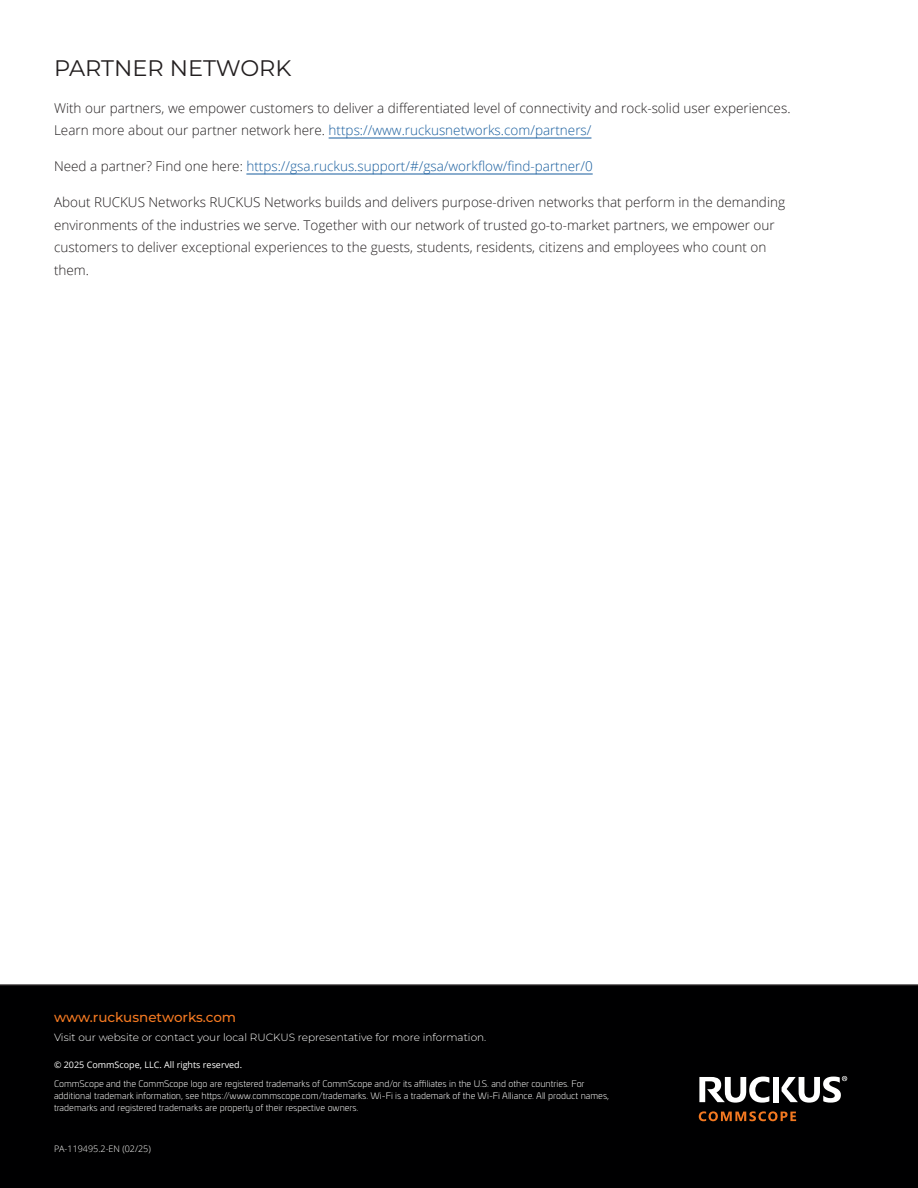
<style>
.page{position:relative;width:918px;height:1188px;background:#fff}
.page>*{position:absolute;margin:0;border:0;box-sizing:border-box;transform-origin:0 0}
.Main_Headline_18pt__ruckus{font:22.5px "Montserrat";color:#231f20}
.Body_text_9pt__ruckus{font:300 13.5px/22.5px "Open Sans";color:#231f20}
.Body_text_9pt{font:300 13.5px/22.5px "Open Sans";color:#231f20}
.Body_text_9pt-2{font:300 13.5px "Open Sans";color:#175d9e}
.RUCK_commscope_com{font:500 13.5px "Montserrat";letter-spacing:-.005em;color:#f47921}
.RUCK_Legal{font:300 10.5px "Montserrat";color:#fff}
.Legal_Small{font:300 9px/12px "Univia Pro";color:#fff}
.RUCK_Legal-2{font:9px "Open Sans";color:#fff}
.Body_text_9pt_white{font:300 9px "Open Sans";color:#fff}
.s1{color:#175d9e}
.s2{color:#231f20}
</style>
<div class="page">
<hr style="left:329px;top:138px;width:262px;height:1px;background:#175d9e">
<hr style="left:246px;top:174px;width:347px;height:1px;background:#175d9e">
<div style="left:0;top:984px;width:918px;height:204px;background:#000001"></div>
<div style="left:773px;top:1077px;width:6px;height:25px;background:#fff"></div>
<svg style="left:699px;top:1077px;width:70px;height:26px"></svg>
<svg style="left:782px;top:1076px;width:65px;height:27px"></svg>
<svg style="left:699px;top:1111px;width:97px;height:10px"></svg>
<p class="Main_Headline_18pt__ruckus" style="left:54px;top:53px;width:239px">PARTNER NETWORK</p>
<p class="Body_text_9pt" style="left:54px;top:96px;width:738px">With our partners, we empower customers to deliver a differentiated level of connectivity and rock-solid user experiences.<br>Learn more about our partner network here. <span class="s1">https://www.ruckusnetworks.com/partners/</span></p>
<p class="Body_text_9pt-2" style="left:54px;top:157px;width:540px"><span class="s2">Need a partner? Find one here:</span> https://gsa.ruckus.support/#/gsa/workflow/find-partner/0</p>
<p class="Body_text_9pt__ruckus" style="left:54px;top:190px;width:733px">About RUCKUS Networks RUCKUS Networks builds and delivers purpose-driven networks that perform in the demanding environments of the industries we serve. Together with our network of trusted go-to-market partners, we empower our customers to deliver exceptional experiences to the guests, students, residents, citizens and employees who count on them.</p>
<p class="RUCK_commscope_com" style="left:54px;top:1008px;width:184px">www.ruckusnetworks.com</p>
<p class="RUCK_Legal" style="left:54px;top:1031px;width:434px">Visit our website or contact your local RUCKUS representative for more information.</p>
<p class="RUCK_Legal-2" style="left:54px;top:1059px;width:190px">© 2025 CommScope, LLC. All rights reserved.</p>
<p class="Legal_Small" style="left:54px;top:1077px;width:557px">CommScope and the CommScope logo are registered trademarks of CommScope and/or its affiliates in the U.S. and other countries. For additional trademark information, see https://www.commscope.com/trademarks. Wi-Fi is a trademark of the Wi-Fi Alliance. All product names, trademarks and registered trademarks are property of their respective owners.</p>
<p class="Body_text_9pt_white" style="left:54px;top:1143px;width:98px">PA-119495.2-EN (02/25)</p>
</div>
